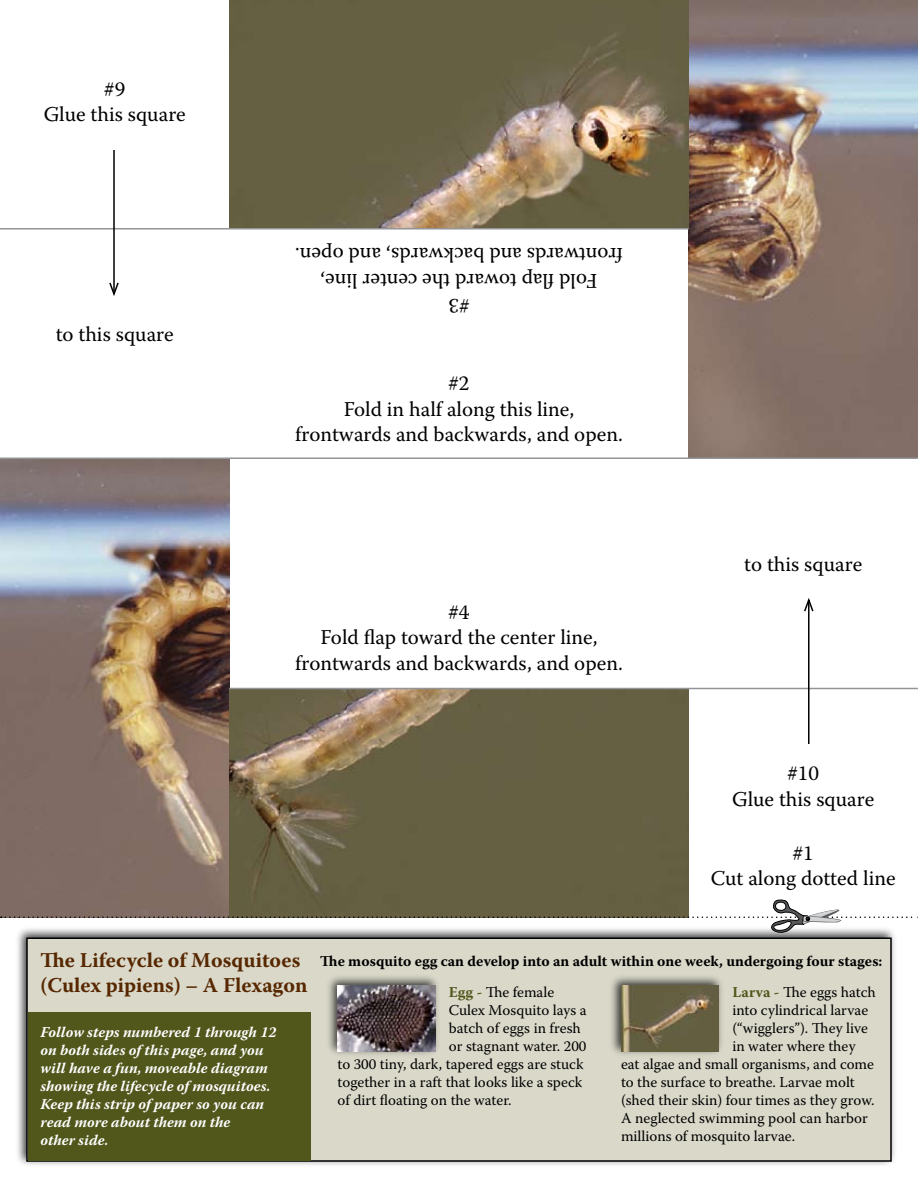
<style>
.page{position:relative;width:918px;height:1188px;background:#fff}
.page>*{position:absolute;margin:0;border:0;box-sizing:border-box;transform-origin:0 0}
.t1{font:21px/25.2px "Warnock Pro";color:#000;text-align:center}
.t2{font:700 21px/25.2px "Warnock Pro";color:#572700}
.t3{font:15px "Warnock Pro";color:#000}
.t4{font:italic 700 15px/18px "Warnock Pro";color:#fff}
.t5{font:700 15px/30.8px "Warnock Pro";color:#000}
.s1{color:#51561b}
.s2{font-weight:400}
.s3{font-weight:700;color:#51561b}
</style>
<div class="page">
<img style="left:0;top:459px;width:230px;height:459px">
<img style="left:688px;top:0;width:230px;height:458px">
<img style="left:230px;top:4px;width:458px;height:224px">
<img style="left:230px;top:689px;width:458px;height:210px">
<hr style="left:230px;top:0;width:458px;height:4px;background:#656042">
<div style="left:14px;top:925px;width:883px;height:242px;background:#000;opacity:.75"></div>
<div style="left:27px;top:938px;width:864px;height:223px;background:#d9d8c9"></div>
<div style="left:26px;top:938px;width:866px;height:224px;border:2px solid #000"></div>
<hr style="left:0;top:458px;width:918px;height:1px;background:#939598">
<hr style="left:230px;top:688px;width:688px;height:1px;background:#939598">
<hr style="left:0;top:228px;width:688px;height:2px;background:#939598">
<hr style="left:113px;top:150px;width:2px;height:144px;background:#000">
<svg style="left:109px;top:281px;width:10px;height:15px"></svg>
<hr style="left:808px;top:600px;width:2px;height:144px;background:#000">
<svg style="left:804px;top:598px;width:10px;height:15px"></svg>
<svg style="left:1px;top:899px;width:917px;height:34px"></svg>
<div style="left:28px;top:1012px;width:282px;height:148px;background:#51561b"></div>
<div style="left:325px;top:973px;width:117px;height:85px;background:#000;opacity:.75"></div>
<img style="left:338px;top:986px;width:97px;height:66px">
<div style="left:609px;top:973px;width:116px;height:85px;background:#000;opacity:.75"></div>
<img style="left:621px;top:986px;width:98px;height:66px">
<h1 class="t1" style="left:44px;top:76px;width:144px">#9<br>Glue this square</h1>
<h1 class="t1" style="left:56px;top:321px;width:119px">to this square</h1>
<h1 class="t1" style="left:623px;top:319px;width:329px;rotate:-180deg">#3<br>Fold flap toward the center line, frontwards and backwards, and open.</h1>
<h1 class="t1" style="left:295px;top:371px;width:329px">#2<br>Fold in half along this line, frontwards and backwards, and open.</h1>
<h1 class="t1" style="left:295px;top:599px;width:329px">#4<br>Fold flap toward the center line, frontwards and backwards, and open.</h1>
<h1 class="t1" style="left:744px;top:551px;width:119px">to this square</h1>
<h1 class="t1" style="left:732px;top:761px;width:144px">#10<br>Glue this square</h1>
<h1 class="t1" style="left:711px;top:840px;width:186px">#1<br>Cut along dotted line</h1>
<h1 class="t2" style="left:40px;top:947px;width:268px">The Lifecycle of Mosquitoes (Culex pipiens) – A Flexagon</h1>
<p class="t4" style="left:40px;top:1023px;width:238px">Follow steps numbered 1 through 12 on both sides of this page, and you will have a fun, moveable diagram showing the lifecycle of mosquitoes.<br>Keep this strip of paper so you can read more about them on the<br>other side.</p>
<p class="t5" style="left:732px;top:945px;width:152px;text-indent:-412px">The mosquito egg can develop into an adult within one week, undergoing four stages:<br><span class="s1">Larva -</span> <span class="s2">The eggs hatch</span></p>
<p class="t3" style="left:732px;top:1001px;width:137px">into cylindrical larvae</p>
<p class="t3" style="left:732px;top:1019px;width:137px">(“wigglers”). They live</p>
<p class="t3" style="left:732px;top:1037px;width:125px">in water where they</p>
<p class="t3" style="left:621px;top:1055px;width:255px">eat algae and small organisms, and come</p>
<p class="t3" style="left:621px;top:1073px;width:235px">to the surface to breathe. Larvae molt</p>
<p class="t3" style="left:621px;top:1091px;width:255px">(shed their skin) four times as they grow.</p>
<p class="t3" style="left:621px;top:1109px;width:248px">A neglected swimming pool can harbor</p>
<p class="t3" style="left:621px;top:1127px;width:176px">millions of mosquito larvae.</p>
<p class="t3" style="left:449px;top:983px;width:107px"><span class="s3">Egg -</span> The female</p>
<p class="t3" style="left:449px;top:1001px;width:139px">Culex Mosquito lays a</p>
<p class="t3" style="left:449px;top:1019px;width:133px">batch of eggs in fresh</p>
<p class="t3" style="left:449px;top:1037px;width:139px">or stagnant water. 200</p>
<p class="t3" style="left:338px;top:1055px;width:248px">to 300 tiny, dark, tapered eggs are stuck</p>
<p class="t3" style="left:338px;top:1073px;width:246px">together in a raft that looks like a speck</p>
<p class="t3" style="left:338px;top:1091px;width:175px">of dirt floating on the water.</p>
</div>
